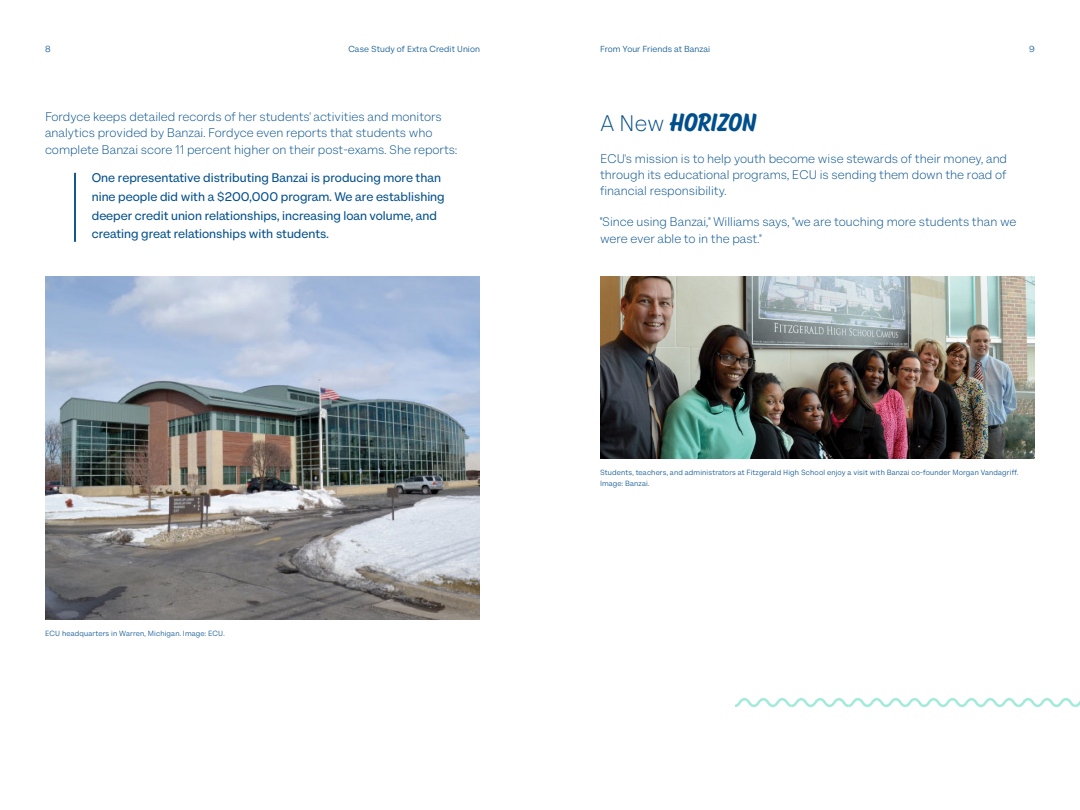
<style>
.page{position:relative;width:1080px;height:810px;background:#fff}
.page>*{position:absolute;margin:0;border:0;box-sizing:border-box;transform-origin:0 0}
.para_last{font:600 22.5px "Kansas Casual";color:#004e8c}
.para_last-2{font:300 12.5px/16.2px "Cardinal Wide";color:#004e8c;text-align:justify}
.para{font:500 12.5px/18.8px "Cardinal Wide";color:#004e8c}
.para-2{font:300 12.5px/16.2px "Cardinal Wide";color:#004e8c}
.t1{font:8.75px "Cardinal Wide";letter-spacing:.01em;color:#004e8c}
.t2{font:7.5px/11.2px "Cardinal Wide";letter-spacing:.02em;color:#004e8c}
.s1{font-family:"Cardinal Wide";font-weight:300}
</style>
<div class="page">
<img style="left:45px;top:276px;width:435px;height:343px">
<img style="left:600px;top:276px;width:435px;height:182px">
<svg style="left:735px;top:698px;width:345px;height:9px"></svg>
<hr style="left:74px;top:173px;width:2px;height:69px;background:#004e8c">
<p class="t1" style="left:45px;top:43px;width:7px">8</p>
<p class="t1" style="left:348px;top:43px;width:133px">Case Study of Extra Credit Union</p>
<p class="t1" style="left:600px;top:43px;width:112px">From Your Friends at Banzai</p>
<p class="t1" style="left:1029px;top:43px;width:7px">9</p>
<p class="para-2" style="left:45px;top:109px;width:414px">Fordyce keeps detailed records of her students' activities and monitors analytics provided by Banzai. Fordyce even reports that students who complete Banzai score 11 percent higher on their post-exams. She reports:</p>
<p class="para" style="left:92px;top:168px;width:354px">One representative distributing Banzai is producing more than nine people did with a $200,000 program. We are establishing deeper credit union relationships, increasing loan volume, and creating great relationships with students.</p>
<p class="t2" style="left:45px;top:628px;width:181px">ECU headquarters in Warren, Michigan. Image: ECU.</p>
<p class="para_last" style="left:600px;top:106px;width:158px"><span class="s1">A New</span> HORIZON</p>
<p class="para_last-2" style="left:600px;top:150px;width:409px">ECU's mission is to help youth become wise stewards of their money, and through its educational programs, ECU is sending them down the road of financial responsibility.</p>
<p class="para_last-2" style="left:600px;top:214px;width:418px">"Since using Banzai," Williams says, "we are touching more students than we were ever able to in the past."</p>
<p class="t2" style="left:600px;top:466px;width:420px">Students, teachers, and administrators at Fitzgerald High School enjoy a visit with Banzai co-founder Morgan Vandagriff.<br>Image: Banzai.</p>
</div>
